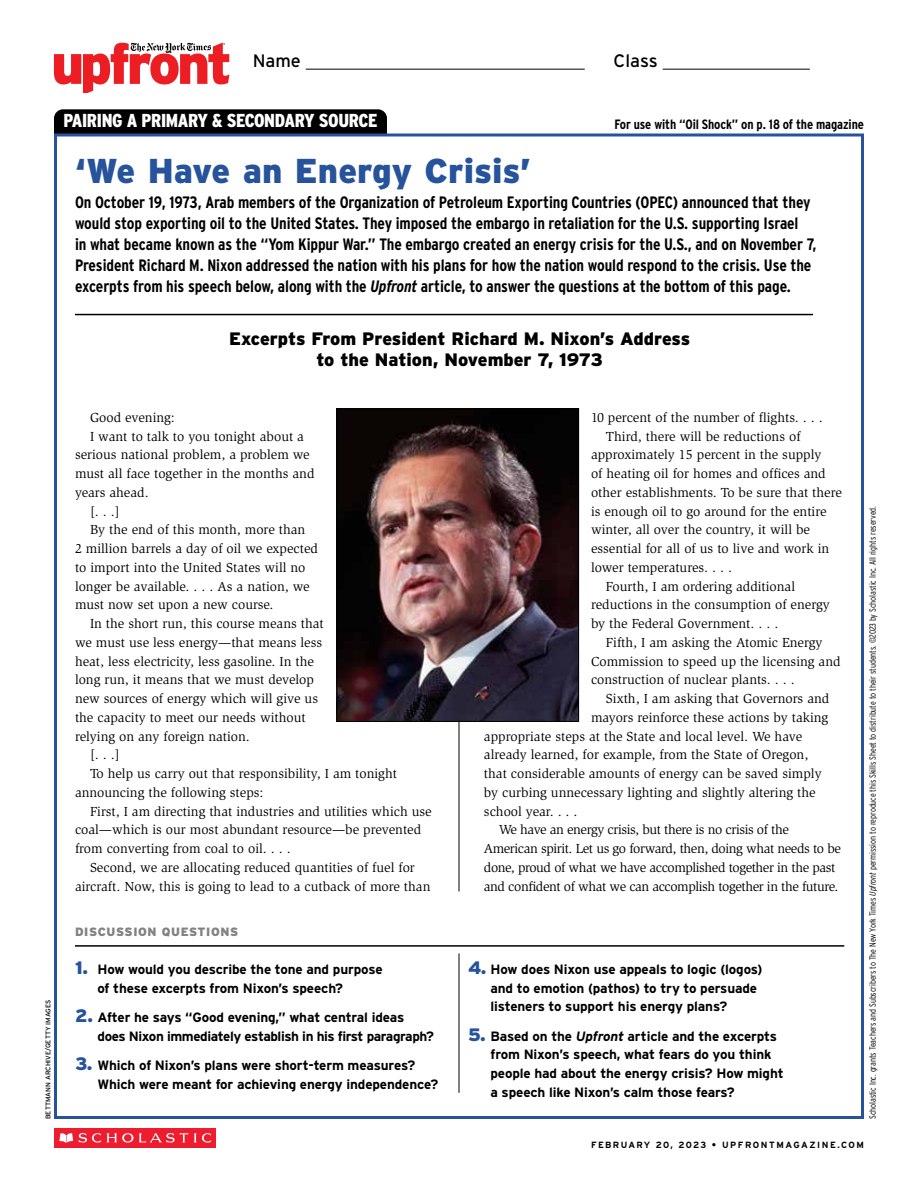
<style>
.page{position:relative;width:918px;height:1188px;background:#fff}
.page>*{position:absolute;margin:0;border:0;box-sizing:border-box;transform-origin:0 0}
.t1{font:900 34.5px "CM Interstate";color:#26539c}
.t2{font:900 18.75px "CM Interstate Cond";letter-spacing:-.02em;color:#fff}
.t3{font:900 18px/21px "CM Interstate";color:#000;text-align:center}
.t4{font:18px "CM Interstate";color:#000}
.t5{font:700 16.5px/21px "CM Interstate Cond";letter-spacing:-.005em;color:#000}
.t6{font:13.5px "Slimbach Std";color:#000}
.t7{font:700 13.5px/18.8px "CM Interstate";letter-spacing:-.01em;color:#000}
.t8{font:13.5px "Slimbach Std";letter-spacing:-.03em;color:#000}
.t9{font:700 13.5px/18.8px "CM Interstate";letter-spacing:-.03em;color:#000}
.t10{font:700 13.5px "CM Interstate Cond";letter-spacing:-.01em;color:#000}
.t11{font:900 12px "CM Interstate";letter-spacing:.05em;color:#808285}
.t12{font:300 9px "CM Interstate Cond";letter-spacing:-.01em;color:#000}
.t13{font:700 9px "CM Interstate";letter-spacing:.155em;color:#000}
.t14{font:6.75px "CM Interstate";color:#000}
.s1{font-style:italic}
.s2{font-weight:900;font-size:18px;color:#26539c}
</style>
<div class="page">
<svg style="left:54px;top:42px;width:175px;height:51px"></svg>
<hr style="left:306px;top:69px;width:279px;height:1px;background:#000">
<hr style="left:663px;top:69px;width:147px;height:1px;background:#000">
<div style="left:54px;top:1128px;width:162px;height:20px;background:#ed1c2f"></div>
<svg style="left:59px;top:1133px;width:14px;height:10px"></svg>
<svg style="left:79px;top:1133px;width:132px;height:10px"></svg>
<div style="left:54px;top:109px;width:333px;height:37px;background:#000;border-radius:9px"></div>
<div style="left:54px;top:134px;width:810px;height:985px;background:#fff;border:3px solid #26539c"></div>
<hr style="left:75px;top:314px;width:738px;height:1px;background:#000">
<hr style="left:459px;top:953px;width:1px;height:140px;background:#000">
<hr style="left:459px;top:410px;width:1px;height:481px;background:#000">
<hr style="left:75px;top:945px;width:769px;height:2px;background:#000">
<img style="left:339px;top:411px;width:238px;height:309px">
<div style="left:337px;top:409px;width:242px;height:313px;border:1px solid #000"></div>
<h3 class="t4" style="left:253px;top:48px;width:50px">Name</h3>
<h3 class="t4" style="left:614px;top:48px;width:46px">Class</h3>
<h2 class="t2" style="left:63px;top:108px;width:316px">PAIRING A PRIMARY &amp; SECONDARY SOURCE</h2>
<p class="t10" style="left:615px;top:115px;width:251px">For use with “Oil Shock” on p. 18 of the magazine</p>
<h1 class="t1" style="left:75px;top:145px;width:458px">‘We Have an Energy Crisis’</h1>
<p class="t5" style="left:75px;top:191px;width:743px">On October 19, 1973, Arab members of the Organization of Petroleum Exporting Countries (OPEC) announced that they would stop exporting oil to the United States. They imposed the embargo in retaliation for the U.S. supporting Israel<br>in what became known as the “Yom Kippur War.” The embargo created an energy crisis for the U.S., and on November 7, President Richard M. Nixon addressed the nation with his plans for how the nation would respond to the crisis. Use the excerpts from his speech below, along with the <span class="s1">Upfront</span> article, to answer the questions at the bottom of this page.</p>
<h3 class="t3" style="left:229px;top:328px;width:463px">Excerpts From President Richard M. Nixon’s Address to the Nation, November 7, 1973</h3>
<p class="t14" style="left:43px;top:1119px;width:121px;rotate:-90deg">BETTMANN ARCHIVE/GETTY IMAGES</p>
<p class="t6" style="left:90px;top:410px;width:86px">Good evening:</p>
<p class="t6" style="left:90px;top:428px;width:216px">I want to talk to you tonight about a</p>
<p class="t6" style="left:75px;top:447px;width:236px">serious national problem, a problem we</p>
<p class="t6" style="left:75px;top:466px;width:241px">must all face together in the months and</p>
<p class="t6" style="left:75px;top:485px;width:75px">years ahead.</p>
<p class="t6" style="left:90px;top:503px;width:31px">[. . .]</p>
<p class="t6" style="left:90px;top:522px;width:217px">By the end of this month, more than</p>
<p class="t6" style="left:75px;top:541px;width:245px">2 million barrels a day of oil we expected</p>
<p class="t6" style="left:75px;top:560px;width:232px">to import into the United States will no</p>
<p class="t6" style="left:75px;top:578px;width:236px">longer be available. . . . As a nation, we</p>
<p class="t6" style="left:75px;top:597px;width:200px">must now set upon a new course.</p>
<p class="t6" style="left:90px;top:616px;width:235px">In the short run, this course means that</p>
<p class="t6" style="left:75px;top:635px;width:249px">we must use less energy—that means less</p>
<p class="t6" style="left:75px;top:653px;width:241px">heat, less electricity, less gasoline. In the</p>
<p class="t6" style="left:75px;top:672px;width:241px">long run, it means that we must develop</p>
<p class="t6" style="left:75px;top:691px;width:245px">new sources of energy which will give us</p>
<p class="t6" style="left:75px;top:710px;width:232px">the capacity to meet our needs without</p>
<p class="t6" style="left:75px;top:728px;width:176px">relying on any foreign nation.</p>
<p class="t6" style="left:90px;top:747px;width:31px">[. . .]</p>
<p class="t6" style="left:90px;top:766px;width:309px">To help us carry out that responsibility, I am tonight</p>
<p class="t6" style="left:75px;top:785px;width:190px">announcing the following steps:</p>
<p class="t6" style="left:90px;top:803px;width:343px">First, I am directing that industries and utilities which use</p>
<p class="t6" style="left:75px;top:822px;width:348px">coal—which is our most abundant resource—be prevented</p>
<p class="t6" style="left:75px;top:841px;width:217px">from converting from coal to oil. . . .</p>
<p class="t6" style="left:90px;top:860px;width:326px">Second, we are allocating reduced quantities of fuel for</p>
<p class="t6" style="left:75px;top:878px;width:357px">aircraft. Now, this is going to lead to a cutback of more than</p>
<p class="t11" style="left:75px;top:923px;width:165px">DISCUSSION QUESTIONS</p>
<p class="t7" style="left:98px;top:959px;width:287px;text-indent:-22px"><span class="s2">1.</span> How would you describe the tone and purpose of these excerpts from Nixon’s speech?</p>
<p class="t9" style="left:98px;top:1007px;width:338px;text-indent:-22px"><span class="s2">2.</span> After he says “Good evening,” what central ideas does Nixon immediately establish in his first paragraph?</p>
<p class="t7" style="left:98px;top:1055px;width:342px;text-indent:-22px"><span class="s2">3.</span> Which of Nixon’s plans were short-term measures?<br>Which were meant for achieving energy independence?</p>
<p class="t6" style="left:591px;top:410px;width:233px">10 percent of the number of flights. . . .</p>
<p class="t6" style="left:606px;top:428px;width:196px">Third, there will be reductions of</p>
<p class="t6" style="left:591px;top:447px;width:232px">approximately 15 percent in the supply</p>
<p class="t6" style="left:591px;top:466px;width:236px">of heating oil for homes and offices and</p>
<p class="t6" style="left:591px;top:485px;width:253px">other establishments. To be sure that there</p>
<p class="t6" style="left:591px;top:503px;width:237px">is enough oil to go around for the entire</p>
<p class="t6" style="left:591px;top:522px;width:221px">winter, all over the country, it will be</p>
<p class="t6" style="left:591px;top:541px;width:240px">essential for all of us to live and work in</p>
<p class="t6" style="left:591px;top:560px;width:143px">lower temperatures. . . .</p>
<p class="t6" style="left:606px;top:578px;width:191px">Fourth, I am ordering additional</p>
<p class="t6" style="left:591px;top:597px;width:240px">reductions in the consumption of energy</p>
<p class="t6" style="left:591px;top:616px;width:189px">by the Federal Government. . . .</p>
<p class="t6" style="left:606px;top:635px;width:218px">Fifth, I am asking the Atomic Energy</p>
<p class="t6" style="left:591px;top:653px;width:251px">Commission to speed up the licensing and</p>
<p class="t6" style="left:591px;top:672px;width:205px">construction of nuclear plants. . . .</p>
<p class="t6" style="left:606px;top:691px;width:225px">Sixth, I am asking that Governors and</p>
<p class="t6" style="left:591px;top:710px;width:239px">mayors reinforce these actions by taking</p>
<p class="t6" style="left:484px;top:728px;width:320px">appropriate steps at the State and local level. We have</p>
<p class="t6" style="left:484px;top:747px;width:326px">already learned, for example, from the State of Oregon,</p>
<p class="t6" style="left:484px;top:766px;width:339px">that considerable amounts of energy can be saved simply</p>
<p class="t6" style="left:484px;top:785px;width:333px">by curbing unnecessary lighting and slightly altering the</p>
<p class="t6" style="left:484px;top:803px;width:95px">school year. . . .</p>
<p class="t8" style="left:499px;top:822px;width:291px">We have an energy crisis, but there is no crisis of the</p>
<p class="t8" style="left:484px;top:841px;width:358px">American spirit. Let us go forward, then, doing what needs to be</p>
<p class="t8" style="left:484px;top:860px;width:353px">done, proud of what we have accomplished together in the past</p>
<p class="t8" style="left:484px;top:878px;width:356px">and confident of what we can accomplish together in the future.</p>
<p class="t7" style="left:491px;top:959px;width:274px;text-indent:-23px"><span class="s2">4.</span> How does Nixon use appeals to logic (logos) and to emotion (pathos) to try to persuade listeners to support his energy plans?</p>
<p class="t7" style="left:491px;top:1026px;width:295px;text-indent:-23px"><span class="s2">5.</span> Based on the <span class="s1">Upfront</span> article and the excerpts from Nixon’s speech, what fears do you think people had about the energy crisis? How might a speech like Nixon’s calm those fears?</p>
<p class="t12" style="left:866px;top:1119px;width:615px;rotate:-90deg">Scholastic Inc. grants Teachers and Subscribers to The New York Times <span class="s1">Upfront</span> permission to reproduce this Skills Sheet to distribute to their students. ©2023 by Scholastic Inc. All rights reserved.</p>
<p class="t13" style="left:591px;top:1138px;width:274px">FEBRUARY 20, 2023 • UPFRONTMAGAZINE.COM</p>
</div>
